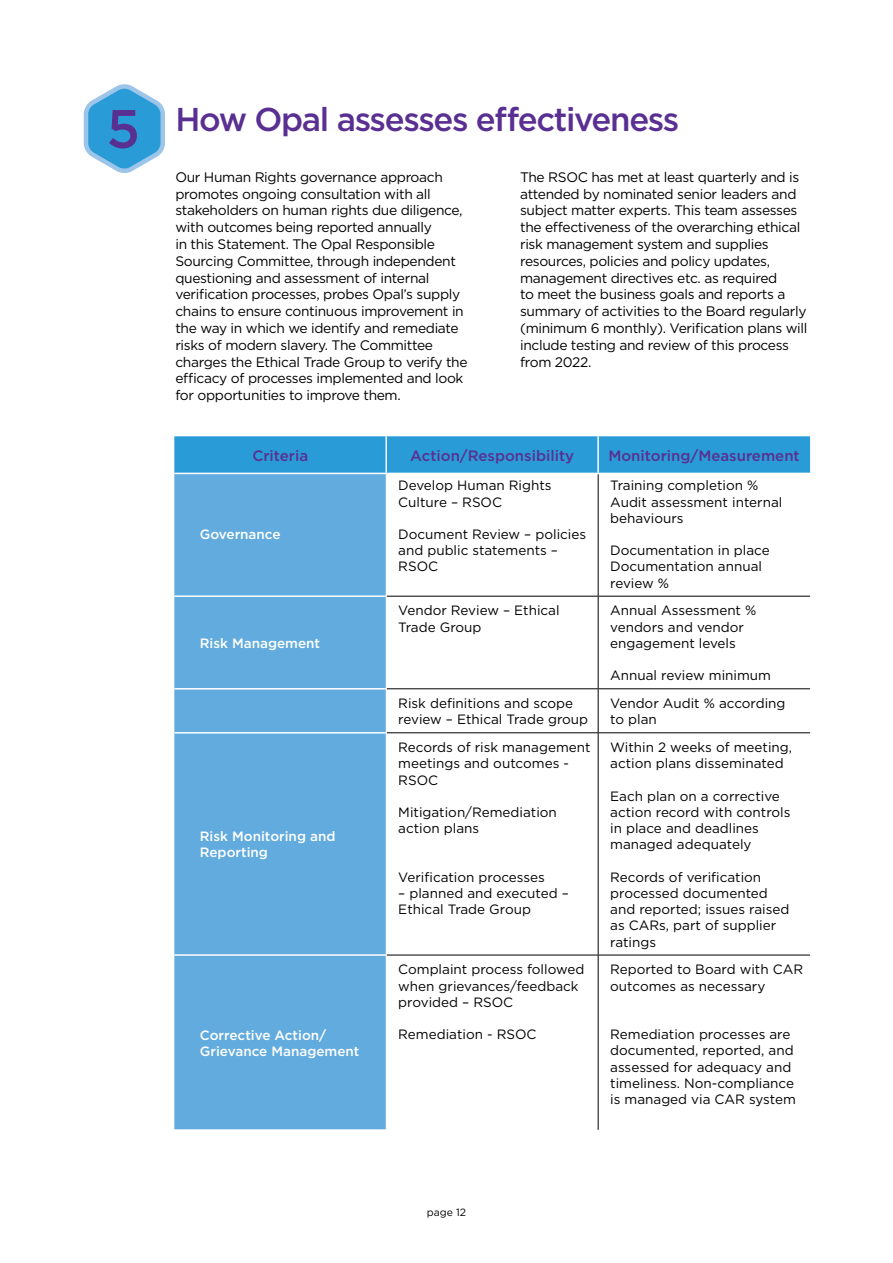
<style>
.page{position:relative;width:893px;height:1263px;background:#fff}
.page>*{position:absolute;margin:0;border:0;box-sizing:border-box;transform-origin:0 0}
.t1{font:500 54px "Gotham";color:#5a2f92}
.t2{font:500 33px "Gotham";letter-spacing:-.04em;color:#5a2f92}
.t3{font:500 15px "Gotham";color:#5a2f92}
.t4{font:13.8px/16.8px "Gotham";letter-spacing:-.025em;color:#000}
.t5{font:13.5px/16.2px "Gotham";color:#000}
.t6{font:500 13.5px/16.2px "Gotham";color:#fff}
.t7{font:10.5px "Gotham HTF";color:#000}
</style>
<div class="page">
<svg style="left:83px;top:84px;width:82px;height:89px"></svg>
<div style="left:174px;top:436px;width:636px;height:37px;background:#299cd7"></div>
<div style="left:174px;top:474px;width:212px;height:655px;background:#62abde"></div>
<hr style="left:385px;top:436px;width:2px;height:37px;background:#fff">
<hr style="left:597px;top:436px;width:2px;height:37px;background:#fff">
<hr style="left:598px;top:474px;width:1px;height:122px;background:#000">
<hr style="left:387px;top:596px;width:211px;height:1px;background:#000">
<hr style="left:598px;top:596px;width:212px;height:1px;background:#000">
<hr style="left:598px;top:596px;width:1px;height:92px;background:#000">
<hr style="left:387px;top:688px;width:211px;height:1px;background:#000">
<hr style="left:598px;top:688px;width:212px;height:1px;background:#000">
<hr style="left:598px;top:689px;width:1px;height:43px;background:#000">
<hr style="left:387px;top:732px;width:211px;height:1px;background:#000">
<hr style="left:598px;top:732px;width:212px;height:1px;background:#000">
<hr style="left:598px;top:733px;width:1px;height:222px;background:#000">
<hr style="left:387px;top:955px;width:211px;height:1px;background:#000">
<hr style="left:598px;top:955px;width:212px;height:1px;background:#000">
<hr style="left:598px;top:955px;width:1px;height:175px;background:#000">
<hr style="left:174px;top:595px;width:212px;height:2px;background:#fff">
<hr style="left:174px;top:688px;width:212px;height:1px;background:#fff">
<hr style="left:174px;top:732px;width:212px;height:1px;background:#fff">
<hr style="left:174px;top:954px;width:212px;height:2px;background:#fff">
<h1 class="t1" style="left:106px;top:93px;width:35px">5</h1>
<h2 class="t2" style="left:175px;top:98px;width:505px">How Opal assesses effectiveness</h2>
<p class="t4" style="left:175px;top:168px;width:294px">Our Human Rights governance approach promotes ongoing consultation with all stakeholders on human rights due diligence, with outcomes being reported annually<br>in this Statement. The Opal Responsible Sourcing Committee, through independent questioning and assessment of internal verification processes, probes Opal’s supply chains to ensure continuous improvement in the way in which we identify and remediate risks of modern slavery. The Committee charges the Ethical Trade Group to verify the efficacy of processes implemented and look for opportunities to improve them.</p>
<p class="t4" style="left:520px;top:168px;width:289px">The RSOC has met at least quarterly and is attended by nominated senior leaders and subject matter experts. This team assesses the effectiveness of the overarching ethical risk management system and supplies resources, policies and policy updates, management directives etc. as required<br>to meet the business goals and reports a summary of activities to the Board regularly (minimum 6 monthly). Verification plans will include testing and review of this process from 2022.</p>
<p class="t3" style="left:252px;top:446px;width:57px">Criteria</p>
<p class="t3" style="left:410px;top:446px;width:165px">Action/Responsibility</p>
<p class="t3" style="left:608px;top:446px;width:193px">Monitoring/Measurement</p>
<p class="t6" style="left:200px;top:526px;width:82px">Governance</p>
<p class="t6" style="left:200px;top:635px;width:122px">Risk Management</p>
<p class="t6" style="left:200px;top:828px;width:137px">Risk Monitoring and<br>Reporting</p>
<p class="t6" style="left:200px;top:1027px;width:161px">Corrective Action/<br>Grievance Management</p>
<p class="t5" style="left:398px;top:477px;width:155px">Develop Human Rights<br>Culture – RSOC</p>
<p class="t5" style="left:398px;top:526px;width:189px">Document Review – policies and public statements –<br>RSOC</p>
<p class="t5" style="left:610px;top:477px;width:174px">Training completion %<br>Audit assessment internal behaviours</p>
<p class="t5" style="left:610px;top:542px;width:161px">Documentation in place<br>Documentation annual review %</p>
<p class="t5" style="left:398px;top:602px;width:163px">Vendor Review – Ethical<br>Trade Group</p>
<p class="t5" style="left:610px;top:602px;width:148px">Annual Assessment % vendors and vendor engagement levels</p>
<p class="t5" style="left:610px;top:667px;width:162px">Annual review minimum</p>
<p class="t5" style="left:398px;top:695px;width:191px">Risk definitions and scope review – Ethical Trade group</p>
<p class="t5" style="left:610px;top:695px;width:177px">Vendor Audit % according to plan</p>
<p class="t5" style="left:398px;top:739px;width:194px">Records of risk management meetings and outcomes -<br>RSOC</p>
<p class="t5" style="left:398px;top:804px;width:160px">Mitigation/Remediation action plans</p>
<p class="t5" style="left:398px;top:868px;width:148px">Verification processes</p>
<p class="t5" style="left:398px;top:885px;width:172px">– planned and executed –<br>Ethical Trade Group</p>
<p class="t5" style="left:398px;top:961px;width:188px">Complaint process followed when grievances/feedback provided – RSOC</p>
<p class="t5" style="left:398px;top:1026px;width:140px">Remediation - RSOC</p>
<p class="t5" style="left:610px;top:739px;width:183px">Within 2 weeks of meeting, action plans disseminated</p>
<p class="t5" style="left:610px;top:787px;width:182px">Each plan on a corrective action record with controls in place and deadlines managed adequately</p>
<p class="t5" style="left:610px;top:868px;width:181px">Records of verification processed documented and reported; issues raised as CARs, part of supplier ratings</p>
<p class="t5" style="left:610px;top:961px;width:194px">Reported to Board with CAR outcomes as necessary</p>
<p class="t5" style="left:610px;top:1026px;width:187px">Remediation processes are documented, reported, and assessed for adequacy and timeliness. Non-compliance is managed via CAR system</p>
<p class="t7" style="left:427px;top:1207px;width:41px">page 12</p>
</div>
